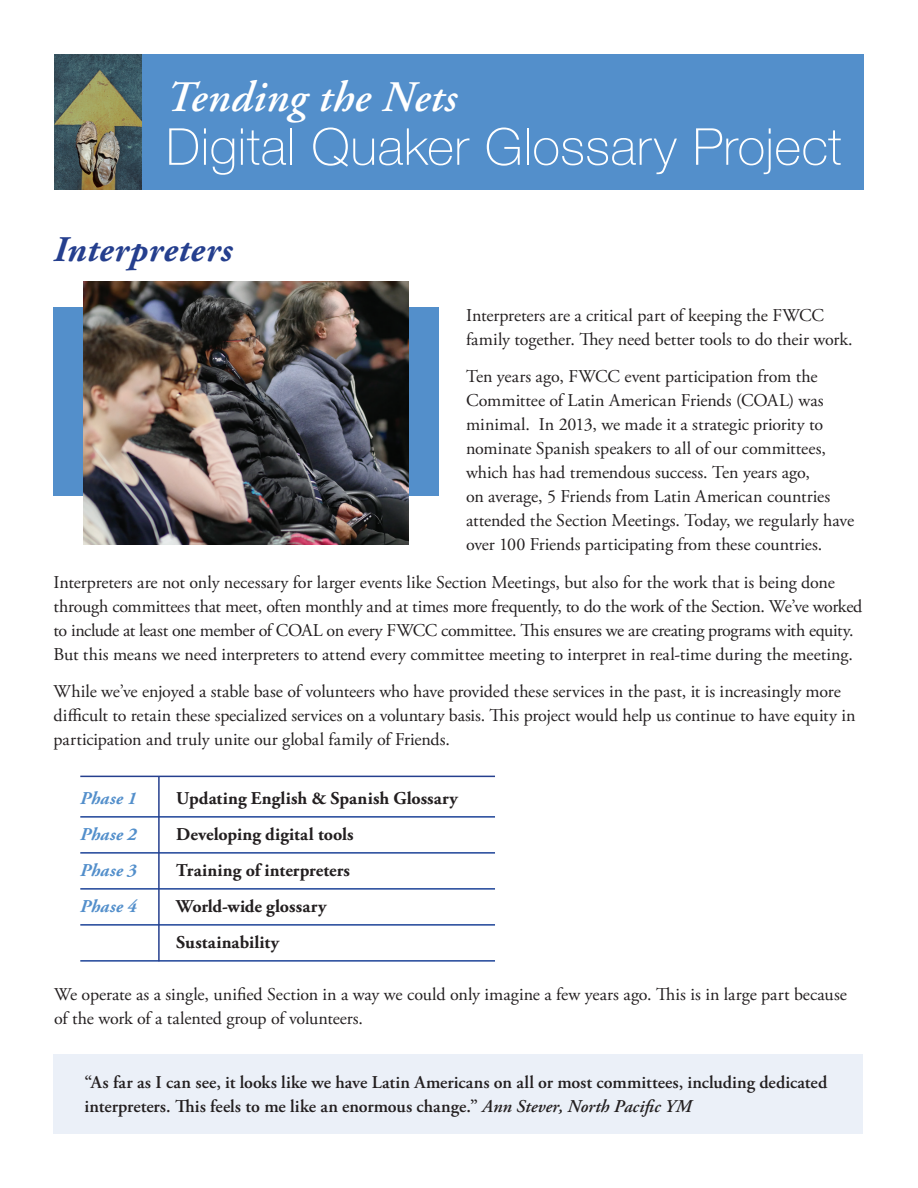
<style>
.page{position:relative;width:918px;height:1188px;background:#fff}
.page>*{position:absolute;margin:0;border:0;box-sizing:border-box;transform-origin:0 0}
.Section_head{font:100 51px "Helvetica Neue";letter-spacing:.01em;color:#fff}
.Section_head-2{font:italic 600 43.5px "Adobe Garamond";letter-spacing:.01em;color:#fff}
.Sub_section_head{font:italic 700 36px "Adobe Garamond";letter-spacing:.015em;color:#253f8e}
.Body_text_1{font:18px/24px "Adobe Garamond Pro";letter-spacing:-.005em;color:#231f20}
.Body_text_1-2{font:600 18px/24px "Adobe Garamond Pro";color:#231f20}
.Body_text_1-3{font:700 18px "Adobe Garamond Pro";letter-spacing:.005em;color:#231f20}
.Body_text_1-4{font:italic 700 18px "Adobe Garamond Pro";color:#538fcb}
.s1{font-style:italic}
</style>
<div class="page">
<div style="left:54px;top:1055px;width:809px;height:79px;background:#ebf0f8"></div>
<hr style="left:80px;top:776px;width:415px;height:1px;background:#253f8e">
<hr style="left:80px;top:816px;width:415px;height:2px;background:#1e4498">
<hr style="left:80px;top:852px;width:415px;height:2px;background:#1e4498">
<hr style="left:80px;top:888px;width:415px;height:2px;background:#1e4498">
<hr style="left:80px;top:924px;width:415px;height:2px;background:#1e4498">
<hr style="left:80px;top:960px;width:415px;height:2px;background:#1e4498">
<hr style="left:158px;top:777px;width:2px;height:184px;background:#253f8e">
<div style="left:54px;top:307px;width:385px;height:189px;background:#538fcb"></div>
<img style="left:84px;top:282px;width:324px;height:262px">
<div style="left:54px;top:54px;width:810px;height:136px;background:#538fcb"></div>
<img style="left:54px;top:54px;width:88px;height:136px">
<p class="Section_head-2" style="left:166px;top:73px;width:292px">Tending the Nets</p>
<p class="Section_head" style="left:166px;top:108px;width:677px">Digital Quaker Glossary Project</p>
<p class="Sub_section_head" style="left:54px;top:230px;width:180px">Interpreters</p>
<p class="Body_text_1" style="left:466px;top:304px;width:388px">Interpreters are a critical part of keeping the FWCC family together. They need better tools to do their work.</p>
<p class="Body_text_1" style="left:466px;top:365px;width:390px">Ten years ago, FWCC event participation from the Committee of Latin American Friends (COAL) was minimal. In 2013, we made it a strategic priority to nominate Spanish speakers to all of our committees, which has had tremendous success. Ten years ago,<br>on average, 5 Friends from Latin American countries attended the Section Meetings. Today, we regularly have over 100 Friends participating from these countries.</p>
<p class="Body_text_1" style="left:54px;top:571px;width:810px">Interpreters are not only necessary for larger events like Section Meetings, but also for the work that is being done through committees that meet, often monthly and at times more frequently, to do the work of the Section. We’ve worked to include at least one member of COAL on every FWCC committee. This ensures we are creating programs with equity.<br>But this means we need interpreters to attend every committee meeting to interpret in real-time during the meeting.</p>
<p class="Body_text_1" style="left:54px;top:680px;width:804px">While we’ve enjoyed a stable base of volunteers who have provided these services in the past, it is increasingly more difficult to retain these specialized services on a voluntary basis. This project would help us continue to have equity in participation and truly unite our global family of Friends.</p>
<p class="Body_text_1-4" style="left:80px;top:788px;width:58px">Phase 1</p>
<p class="Body_text_1-3" style="left:176px;top:788px;width:283px">Updating English &amp; Spanish Glossary</p>
<p class="Body_text_1-4" style="left:80px;top:824px;width:58px">Phase 2</p>
<p class="Body_text_1-3" style="left:176px;top:824px;width:179px">Developing digital tools</p>
<p class="Body_text_1-4" style="left:80px;top:860px;width:58px">Phase 3</p>
<p class="Body_text_1-3" style="left:176px;top:860px;width:175px">Training of interpreters</p>
<p class="Body_text_1-4" style="left:80px;top:896px;width:58px">Phase 4</p>
<p class="Body_text_1-3" style="left:176px;top:896px;width:152px">World-wide glossary</p>
<p class="Body_text_1-3" style="left:176px;top:932px;width:105px">Sustainability</p>
<p class="Body_text_1" style="left:54px;top:983px;width:794px">We operate as a single, unified Section in a way we could only imagine a few years ago. This is in large part because of the work of a talented group of volunteers.</p>
<p class="Body_text_1-2" style="left:85px;top:1071px;width:744px">“As far as I can see, it looks like we have Latin Americans on all or most committees, including dedicated interpreters. This feels to me like an enormous change.” <span class="s1">Ann Stever, North Pacific YM</span></p>
</div>
